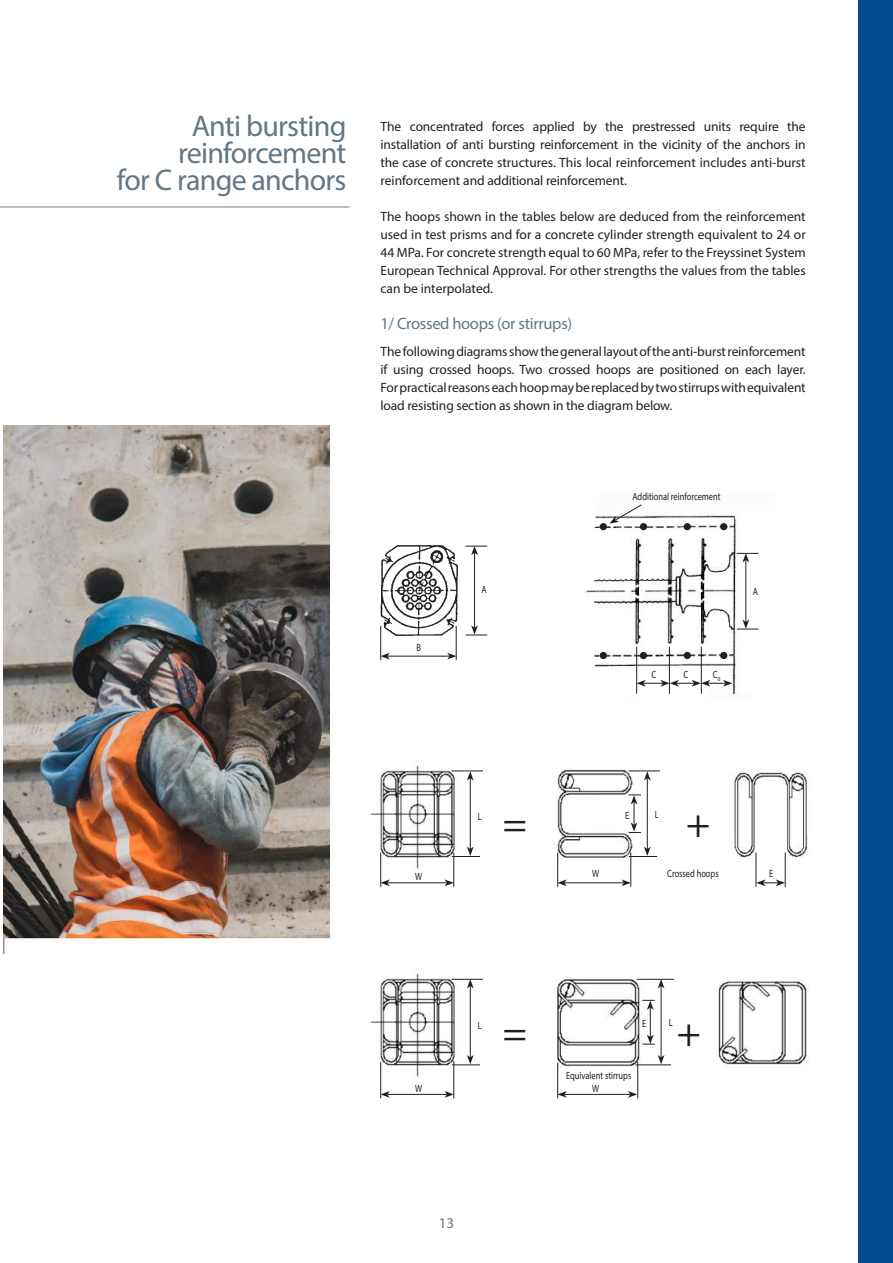
<style>
.page{position:relative;width:893px;height:1263px;background:#fff}
.page>*{position:absolute;margin:0;border:0;box-sizing:border-box;transform-origin:0 0}
.t1{font:40.5px "Myriad Pro";color:#231f20}
.t2{font:30px/27px "Myriad Pro";letter-spacing:-.025em;color:#637684;text-align:right}
.t3{font:16.5px "Myriad Pro";letter-spacing:-.02em;color:#637684}
.t4{font:15px "Myriad Pro";color:#637684}
.t5{font:13.5px/18px "Myriad Pro";letter-spacing:-.01em;color:#231f20;text-align:justify}
.t6{font:10.5px "Myriad Pro";color:#231f20;scale:.8 1}
</style>
<div class="page">
<div style="left:859px;top:0;width:34px;height:1263px;background:#014990"></div>
<hr style="left:0;top:206px;width:350px;height:1px;background:#7a8997">
<img style="left:718px;top:979px;width:91px;height:86px">
<img style="left:557px;top:978px;width:110px;height:103px">
<img style="left:370px;top:765px;width:113px;height:108px">
<img style="left:380px;top:545px;width:108px;height:102px">
<img style="left:584px;top:514px;width:175px;height:183px">
<hr style="left:745px;top:560px;width:1px;height:62px;background:#231f20">
<svg style="left:737px;top:619px;width:21px;height:11px"></svg>
<svg style="left:737px;top:553px;width:21px;height:9px"></svg>
<hr style="left:636px;top:647px;width:1px;height:47px;background:#231f20">
<hr style="left:669px;top:647px;width:1px;height:47px;background:#231f20">
<hr style="left:701px;top:647px;width:1px;height:47px;background:#231f20">
<svg style="left:636px;top:680px;width:96px;height:7px"></svg>
<div style="left:600px;top:652px;width:7px;height:7px;background:#231f20;border-radius:50%"></div>
<div style="left:640px;top:652px;width:7px;height:7px;background:#231f20;border-radius:50%"></div>
<div style="left:684px;top:652px;width:7px;height:7px;background:#231f20;border-radius:50%"></div>
<div style="left:720px;top:652px;width:7px;height:7px;background:#231f20;border-radius:50%"></div>
<div style="left:600px;top:523px;width:7px;height:7px;background:#231f20;border-radius:50%"></div>
<div style="left:640px;top:523px;width:7px;height:7px;background:#231f20;border-radius:50%"></div>
<div style="left:684px;top:523px;width:7px;height:7px;background:#231f20;border-radius:50%"></div>
<div style="left:720px;top:523px;width:7px;height:7px;background:#231f20;border-radius:50%"></div>
<svg style="left:609px;top:504px;width:33px;height:20px"></svg>
<hr style="left:474px;top:553px;width:1px;height:75px;background:#231f20">
<svg style="left:465px;top:625px;width:22px;height:11px"></svg>
<svg style="left:465px;top:546px;width:22px;height:9px"></svg>
<hr style="left:380px;top:626px;width:1px;height:34px;background:#231f20">
<hr style="left:456px;top:626px;width:1px;height:34px;background:#231f20">
<hr style="left:387px;top:656px;width:63px;height:1px;background:#231f20">
<svg style="left:380px;top:653px;width:10px;height:6px"></svg>
<svg style="left:447px;top:653px;width:9px;height:6px"></svg>
<hr style="left:470px;top:778px;width:1px;height:71px;background:#231f20">
<svg style="left:467px;top:772px;width:7px;height:8px"></svg>
<svg style="left:452px;top:847px;width:28px;height:10px"></svg>
<hr style="left:452px;top:771px;width:31px;height:1px;background:#231f20">
<hr style="left:380px;top:852px;width:1px;height:35px;background:#231f20">
<hr style="left:454px;top:852px;width:1px;height:35px;background:#231f20">
<hr style="left:387px;top:882px;width:60px;height:1px;background:#231f20">
<svg style="left:380px;top:879px;width:10px;height:7px"></svg>
<svg style="left:445px;top:879px;width:9px;height:7px"></svg>
<img style="left:557px;top:769px;width:103px;height:104px">
<hr style="left:647px;top:778px;width:1px;height:71px;background:#231f20">
<svg style="left:644px;top:772px;width:7px;height:8px"></svg>
<svg style="left:629px;top:847px;width:28px;height:10px"></svg>
<hr style="left:629px;top:771px;width:31px;height:1px;background:#231f20">
<hr style="left:557px;top:852px;width:1px;height:35px;background:#231f20">
<hr style="left:630px;top:852px;width:1px;height:35px;background:#231f20">
<hr style="left:564px;top:882px;width:60px;height:1px;background:#231f20">
<svg style="left:557px;top:879px;width:10px;height:7px"></svg>
<svg style="left:622px;top:879px;width:9px;height:7px"></svg>
<svg style="left:629px;top:795px;width:12px;height:38px"></svg>
<img style="left:732px;top:772px;width:76px;height:99px">
<hr style="left:756px;top:852px;width:1px;height:35px;background:#231f20">
<hr style="left:785px;top:852px;width:1px;height:35px;background:#231f20">
<svg style="left:756px;top:879px;width:29px;height:7px"></svg>
<img style="left:370px;top:973px;width:113px;height:109px">
<hr style="left:470px;top:986px;width:1px;height:71px;background:#231f20">
<svg style="left:467px;top:980px;width:7px;height:8px"></svg>
<svg style="left:452px;top:1055px;width:28px;height:10px"></svg>
<hr style="left:452px;top:979px;width:31px;height:1px;background:#231f20">
<hr style="left:380px;top:1062px;width:1px;height:36px;background:#231f20">
<hr style="left:454px;top:1061px;width:1px;height:37px;background:#231f20">
<hr style="left:387px;top:1094px;width:60px;height:1px;background:#231f20">
<svg style="left:380px;top:1091px;width:10px;height:7px"></svg>
<svg style="left:445px;top:1091px;width:9px;height:7px"></svg>
<hr style="left:661px;top:986px;width:1px;height:71px;background:#231f20">
<svg style="left:658px;top:980px;width:6px;height:8px"></svg>
<svg style="left:658px;top:1055px;width:6px;height:9px"></svg>
<hr style="left:636px;top:1064px;width:35px;height:1px;background:#231f20">
<hr style="left:637px;top:979px;width:37px;height:1px;background:#231f20">
<hr style="left:557px;top:1062px;width:1px;height:36px;background:#231f20">
<hr style="left:637px;top:1062px;width:1px;height:36px;background:#231f20">
<hr style="left:564px;top:1094px;width:66px;height:1px;background:#231f20">
<svg style="left:557px;top:1091px;width:10px;height:7px"></svg>
<svg style="left:628px;top:1091px;width:9px;height:7px"></svg>
<hr style="left:650px;top:1007px;width:1px;height:30px;background:#231f20">
<svg style="left:642px;top:1000px;width:13px;height:10px"></svg>
<svg style="left:642px;top:1035px;width:13px;height:10px"></svg>
<img style="left:3px;top:426px;width:329px;height:528px">
<h2 class="t2" style="left:117px;top:112px;width:231px">Anti bursting reinforcement<br>for C range anchors</h2>
<p class="t5" style="left:380px;top:117px;width:427px">The concentrated forces applied by the prestressed units require the installation of anti bursting reinforcement in the vicinity of the anchors in the case of concrete structures. This local reinforcement includes anti-burst reinforcement and additional reinforcement.</p>
<p class="t5" style="left:380px;top:207px;width:427px">The hoops shown in the tables below are deduced from the reinforcement used in test prisms and for a concrete cylinder strength equivalent to 24 or 44 MPa. For concrete strength equal to 60 MPa, refer to the Freyssinet System European Technical Approval. For other strengths the values from the tables can be interpolated.</p>
<p class="t3" style="left:380px;top:313px;width:193px">1/ Crossed hoops (or stirrups)</p>
<p class="t5" style="left:380px;top:342px;width:427px">The following diagrams show the general layout of the anti-burst reinforcement if using crossed hoops. Two crossed hoops are positioned on each layer.<br>For practical reasons each hoop may be replaced by two stirrups with equivalent load resisting section as shown in the diagram below.</p>
<p class="t6" style="left:416px;top:641px;width:7px">B</p>
<p class="t6" style="left:415px;top:870px;width:10px">W</p>
<p class="t6" style="left:482px;top:583px;width:8px">A</p>
<p class="t6" style="left:633px;top:490px;width:111px">Additional reinforcement</p>
<p class="t6" style="left:652px;top:668px;width:8px">C</p>
<p class="t6" style="left:683px;top:668px;width:8px">C</p>
<p class="t6" style="left:713px;top:668px;width:11px">C<sub>0</sub></p>
<p class="t6" style="left:753px;top:585px;width:8px">A</p>
<p class="t6" style="left:478px;top:810px;width:6px">L</p>
<p class="t6" style="left:655px;top:808px;width:6px">L</p>
<p class="t6" style="left:625px;top:809px;width:7px">E</p>
<h1 class="t1" style="left:503px;top:799px;width:26px">=</h1>
<h1 class="t1" style="left:686px;top:799px;width:26px">+</h1>
<p class="t6" style="left:592px;top:867px;width:10px">W</p>
<p class="t6" style="left:667px;top:867px;width:66px">Crossed hoops</p>
<p class="t6" style="left:769px;top:867px;width:7px">E</p>
<p class="t6" style="left:415px;top:1081px;width:10px">W</p>
<p class="t6" style="left:478px;top:1018px;width:6px">L</p>
<p class="t6" style="left:669px;top:1016px;width:6px">L</p>
<p class="t6" style="left:642px;top:1017px;width:7px">E</p>
<h1 class="t1" style="left:503px;top:1007px;width:26px">=</h1>
<h1 class="t1" style="left:677px;top:1007px;width:26px">+</h1>
<p class="t6" style="left:566px;top:1069px;width:83px">Equivalent stirrups</p>
<p class="t6" style="left:592px;top:1081px;width:10px">W</p>
<p class="t4" style="left:439px;top:1214px;width:17px">13</p>
</div>
